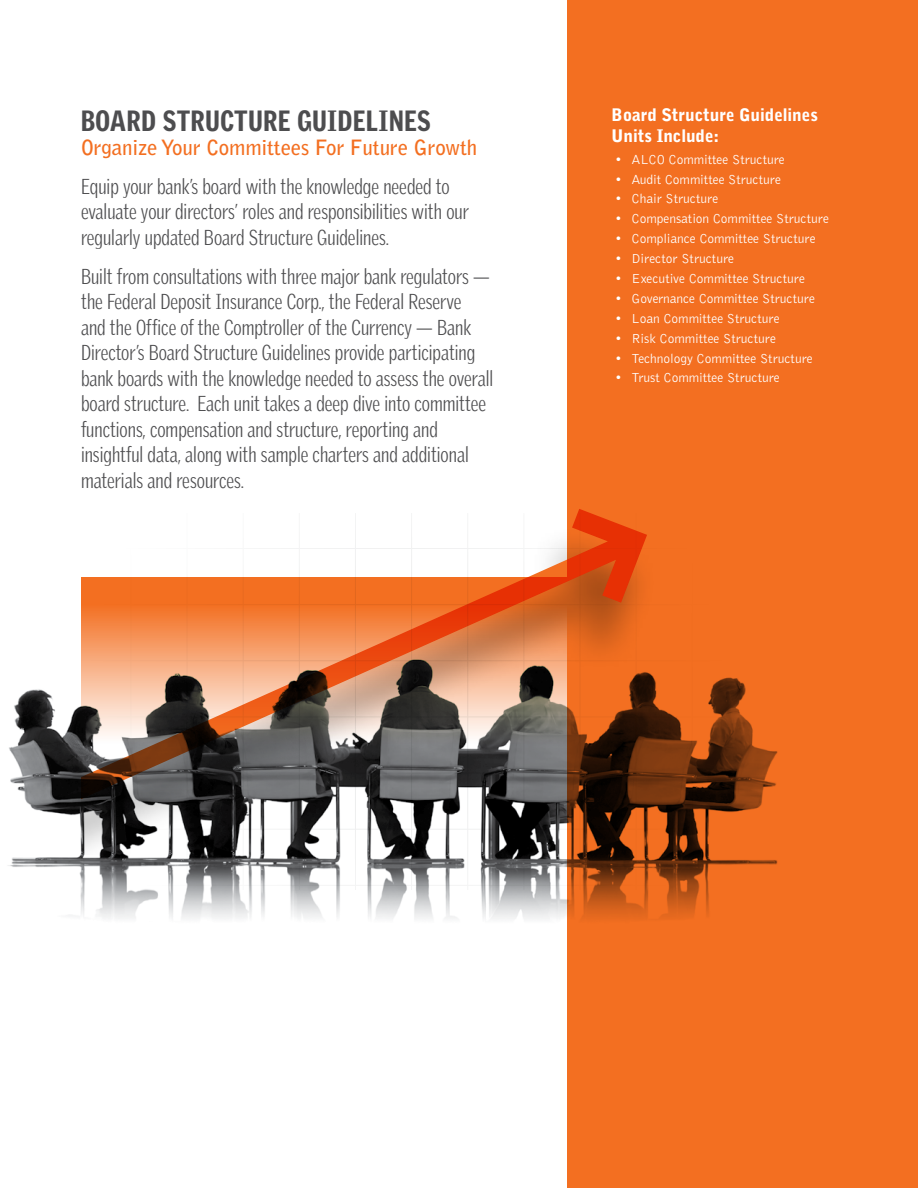
<style>
.page{position:relative;width:918px;height:1188px;background:#fff}
.page>*{position:absolute;margin:0;border:0;box-sizing:border-box;transform-origin:0 0}
.t1{font:900 28.5px "Griffith Gothic Cond";letter-spacing:.025em;color:#4d4d4f}
.t2{font:300 21px/25.5px "Griffith Gothic Cond";color:#4d4d4f}
.t3{font:700 21px "Bell Gothic";letter-spacing:-.01em;color:#f36f21}
.t4{font:900 17.25px/21px "Bell Gothic";letter-spacing:-.005em;color:#fff}
.t5{font:300 13.5px "Bell Gothic";letter-spacing:-.005em;color:#fff}
</style>
<div class="page">
<div style="left:567px;top:0;width:351px;height:1188px;background:#f36f21"></div>
<img style="left:8px;top:677px;width:770px;height:242px">
<svg style="left:653px;top:676px;width:78px;height:82px"></svg>
<hr style="left:74px;top:513px;width:1px;height:376px;background:#96999b">
<hr style="left:131px;top:513px;width:1px;height:376px;background:#96999b">
<hr style="left:187px;top:513px;width:1px;height:376px;background:#96999b">
<hr style="left:243px;top:513px;width:1px;height:376px;background:#96999b">
<hr style="left:299px;top:513px;width:1px;height:376px;background:#96999b">
<hr style="left:355px;top:513px;width:1px;height:376px;background:#96999b">
<hr style="left:411px;top:513px;width:1px;height:376px;background:#96999b">
<hr style="left:467px;top:513px;width:1px;height:376px;background:#96999b">
<hr style="left:523px;top:513px;width:1px;height:376px;background:#96999b">
<hr style="left:580px;top:513px;width:1px;height:376px;background:#96999b">
<hr style="left:636px;top:513px;width:1px;height:376px;background:#96999b">
<hr style="left:692px;top:513px;width:1px;height:376px;background:#96999b">
<hr style="left:748px;top:513px;width:1px;height:376px;background:#96999b">
<hr style="left:23px;top:548px;width:725px;height:1px;background:#96999b">
<hr style="left:23px;top:604px;width:725px;height:1px;background:#96999b">
<hr style="left:23px;top:660px;width:725px;height:1px;background:#96999b">
<hr style="left:23px;top:717px;width:725px;height:1px;background:#96999b">
<hr style="left:23px;top:773px;width:725px;height:1px;background:#96999b">
<hr style="left:23px;top:829px;width:725px;height:1px;background:#96999b">
<hr style="left:23px;top:885px;width:725px;height:1px;background:#96999b">
<div style="left:81px;top:524px;width:572px;height:331px;background:#000;opacity:.35"></div>
<svg style="left:81px;top:509px;width:572px;height:326px"></svg>
<h1 class="t1" style="left:81px;top:109px;width:351px">BOARD STRUCTURE GUIDELINES</h1>
<p class="t3" style="left:81px;top:139px;width:398px">Organize Your Committees For Future Growth</p>
<p class="t2" style="left:81px;top:174px;width:389px">Equip your bank’s board with the knowledge needed to evaluate your directors’ roles and responsibilities with our regularly updated Board Structure Guidelines.</p>
<p class="t2" style="left:81px;top:264px;width:414px">Built from consultations with three major bank regulators — the Federal Deposit Insurance Corp., the Federal Reserve<br>and the Of昀椀ce of the Comptroller of the Currency — Bank Director’s Board Structure Guidelines provide participating bank boards with the knowledge needed to assess the overall board structure. Each unit takes a deep dive into committee functions, compensation and structure, reporting and insightful data, along with sample charters and additional materials and resources.</p>
<p class="t4" style="left:611px;top:106px;width:208px">Board Structure Guidelines<br>Units Include:</p>
<p class="t5" style="left:615px;top:154px;width:171px">• ALCO Committee Structure</p>
<p class="t5" style="left:615px;top:173px;width:167px">• Audit Committee Structure</p>
<p class="t5" style="left:615px;top:193px;width:105px">• Chair Structure</p>
<p class="t5" style="left:615px;top:213px;width:215px">• Compensation Committee Structure</p>
<p class="t5" style="left:615px;top:233px;width:202px">• Compliance Committee Structure</p>
<p class="t5" style="left:615px;top:253px;width:120px">• Director Structure</p>
<p class="t5" style="left:615px;top:273px;width:191px">• Executive Committee Structure</p>
<p class="t5" style="left:615px;top:293px;width:201px">• Governance Committee Structure</p>
<p class="t5" style="left:615px;top:313px;width:166px">• Loan Committee Structure</p>
<p class="t5" style="left:615px;top:333px;width:162px">• Risk Committee Structure</p>
<p class="t5" style="left:615px;top:352px;width:199px">• Technology Committee Structure</p>
<p class="t5" style="left:615px;top:372px;width:166px">• Trust Committee Structure</p>
</div>
